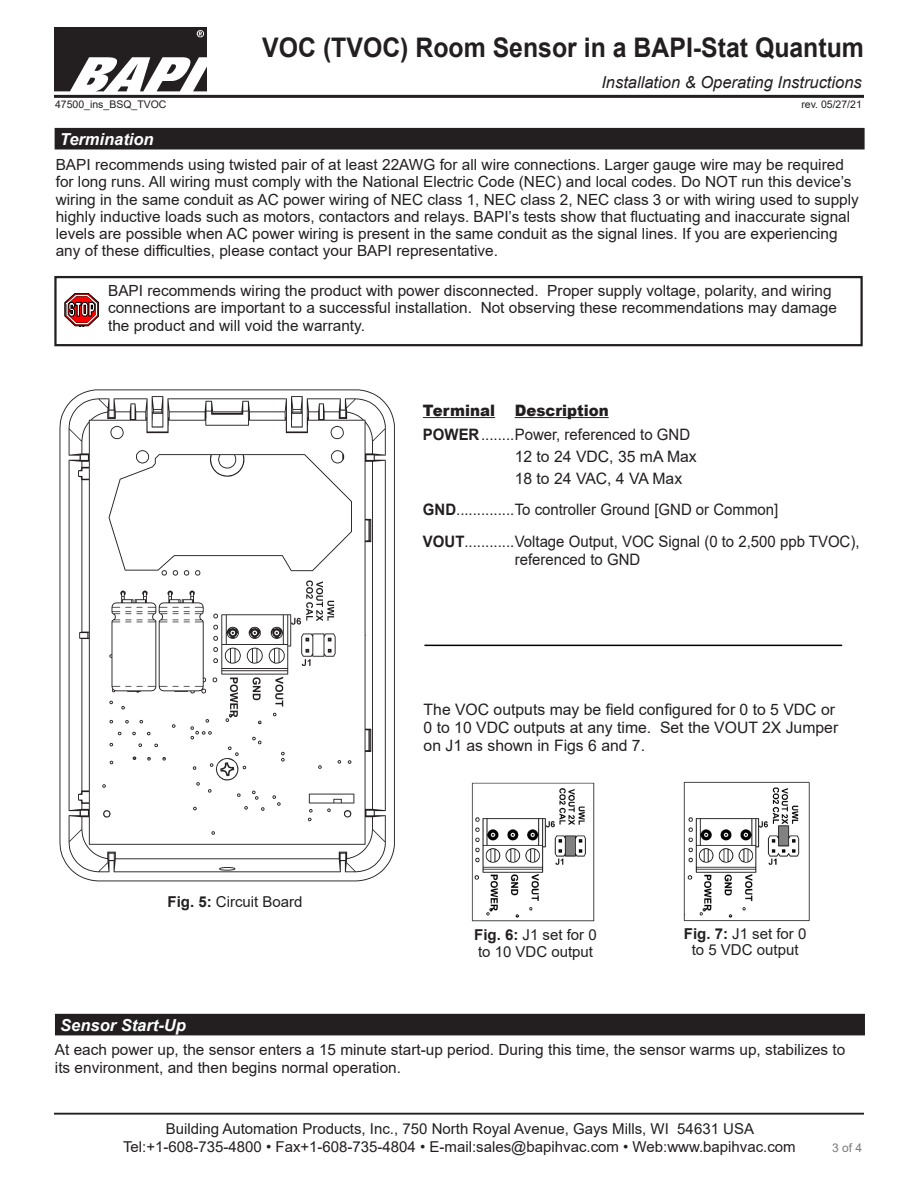
<style>
.page{position:relative;width:918px;height:1188px;background:#fff}
.page>*{position:absolute;margin:0;border:0;box-sizing:border-box;transform-origin:0 0}
.t1{font:700 27px "Arial";color:#231f20;scale:.92 1}
.t2{font:italic 16.5px "Arial";color:#231f20}
.Datasheet_Section_Ti{font:italic 700 16.5px "Arial";color:#fff}
.t3{font:15.75px/18px "Arial";color:#231f20}
.t4{font:15.75px/18px "Arial";color:#231f20;scale:.95 1}
.t5{font:900 15.75px "Arial";color:#231f20;scale:.95 1}
.t6{font:700 15.75px "Arial";color:#231f20;scale:.95 1}
.t7{font:15.3px/17.2px "Arial";color:#231f20}
.t8{font:15px/16.5px "Arial";color:#231f20;text-align:center}
.t9{font:12px "Arial";color:#787a7d}
.t10{font:10.5px "Arial";color:#231f20}
.s1{font-weight:700}
</style>
<div class="page">
<hr style="left:54px;top:1113px;width:810px;height:2px;background:#231f20">
<img style="left:54px;top:27px;width:152px;height:64px">
<hr style="left:54px;top:95px;width:810px;height:3px;background:#231f20">
<img style="left:471px;top:781px;width:339px;height:141px">
<div style="left:55px;top:129px;width:809px;height:20px;background:#231f20"></div>
<div style="left:55px;top:128px;width:810px;height:22px;border:2px solid #231f20"></div>
<hr style="left:423px;top:417px;width:72px;height:1px;background:#231f20">
<hr style="left:515px;top:417px;width:94px;height:1px;background:#231f20">
<img style="left:59px;top:389px;width:383px;height:493px">
<div style="left:54px;top:276px;width:809px;height:70px;border:2px solid #231f20"></div>
<svg style="left:65px;top:293px;width:34px;height:33px"></svg>
<div style="left:56px;top:1015px;width:808px;height:20px;background:#231f20"></div>
<div style="left:55px;top:1014px;width:810px;height:21px;border:2px solid #231f20"></div>
<hr style="left:424px;top:645px;width:418px;height:1px;background:#000">
<h1 class="t1" style="left:262px;top:29px;width:656px">VOC (TVOC) Room Sensor in a BAPI-Stat Quantum</h1>
<p class="t2" style="left:601px;top:72px;width:262px">Installation &amp; Operating Instructions</p>
<p class="t10" style="left:55px;top:97px;width:113px">47500_ins_BSQ_TVOC</p>
<p class="t10" style="left:801px;top:97px;width:62px">rev. 05/27/21</p>
<p class="Datasheet_Section_Ti" style="left:60px;top:128px;width:95px">Termination</p>
<p class="t7" style="left:56px;top:156px;width:805px">BAPI recommends using twisted pair of at least 22AWG for all wire connections. Larger gauge wire may be required for long runs. All wiring must comply with the National Electric Code (NEC) and local codes. Do NOT run this device’s wiring in the same conduit as AC power wiring of NEC class 1, NEC class 2, NEC class 3 or with wiring used to supply highly inductive loads such as motors, contactors and relays. BAPI’s tests show that fluctuating and inaccurate signal levels are possible when AC power wiring is present in the same conduit as the signal lines. If you are experiencing any of these difficulties, please contact your BAPI representative.</p>
<p class="t7" style="left:108px;top:282px;width:730px">BAPI recommends wiring the product with power disconnected. Proper supply voltage, polarity, and wiring connections are important to a successful installation. Not observing these recommendations may damage the product and will void the warranty.</p>
<p class="t5" style="left:423px;top:399px;width:197px">Terminal Description</p>
<p class="t6" style="left:423px;top:424px;width:61px">POWER</p>
<p class="t4" style="left:515px;top:426px;width:186px">Power, referenced to GND</p>
<p class="t3" style="left:515px;top:448px;width:184px">12 to 24 VDC, 35 mA Max</p>
<p class="t3" style="left:515px;top:469px;width:169px">18 to 24 VAC, 4 VA Max</p>
<p class="t6" style="left:423px;top:499px;width:36px">GND</p>
<p class="t4" style="left:515px;top:501px;width:279px">To controller Ground [GND or Common]</p>
<p class="t6" style="left:423px;top:530px;width:45px">VOUT</p>
<p class="t4" style="left:515px;top:532px;width:365px">Voltage Output, VOC Signal (0 to 2,500 ppb TVOC), referenced to GND</p>
<p class="t8" style="left:168px;top:894px;width:137px"><span class="s1">Fig. 5:</span> Circuit Board</p>
<p class="t3" style="left:424px;top:701px;width:416px">The VOC outputs may be field configured for 0 to 5 VDC or<br>0 to 10 VDC outputs at any time. Set the VOUT 2X Jumper on J1 as shown in Figs 6 and 7.</p>
<p class="t8" style="left:474px;top:927px;width:124px;text-align:left"><span class="s1">Fig. 6:</span> J1 set for 0 to 10 VDC output</p>
<p class="t8" style="left:684px;top:925px;width:124px"><span class="s1">Fig. 7:</span> J1 set for 0 to 5 VDC output</p>
<p class="Datasheet_Section_Ti" style="left:60px;top:1014px;width:127px">Sensor Start-Up</p>
<p class="t7" style="left:55px;top:1040px;width:792px;line-height:18px">At each power up, the sensor enters a 15 minute start-up period. During this time, the sensor warms up, stabilizes to its environment, and then begins normal operation.</p>
<p class="t8" style="left:123px;top:1119px;width:674px;line-height:18px">Building Automation Products, Inc., 750 North Royal Avenue, Gays Mills, WI 54631 USA<br>Tel:+1-608-735-4800 • Fax+1-608-735-4804 • E-mail:sales@bapihvac.com • Web:www.bapihvac.com</p>
<p class="t9" style="left:832px;top:1139px;width:32px">3 of 4</p>
</div>
